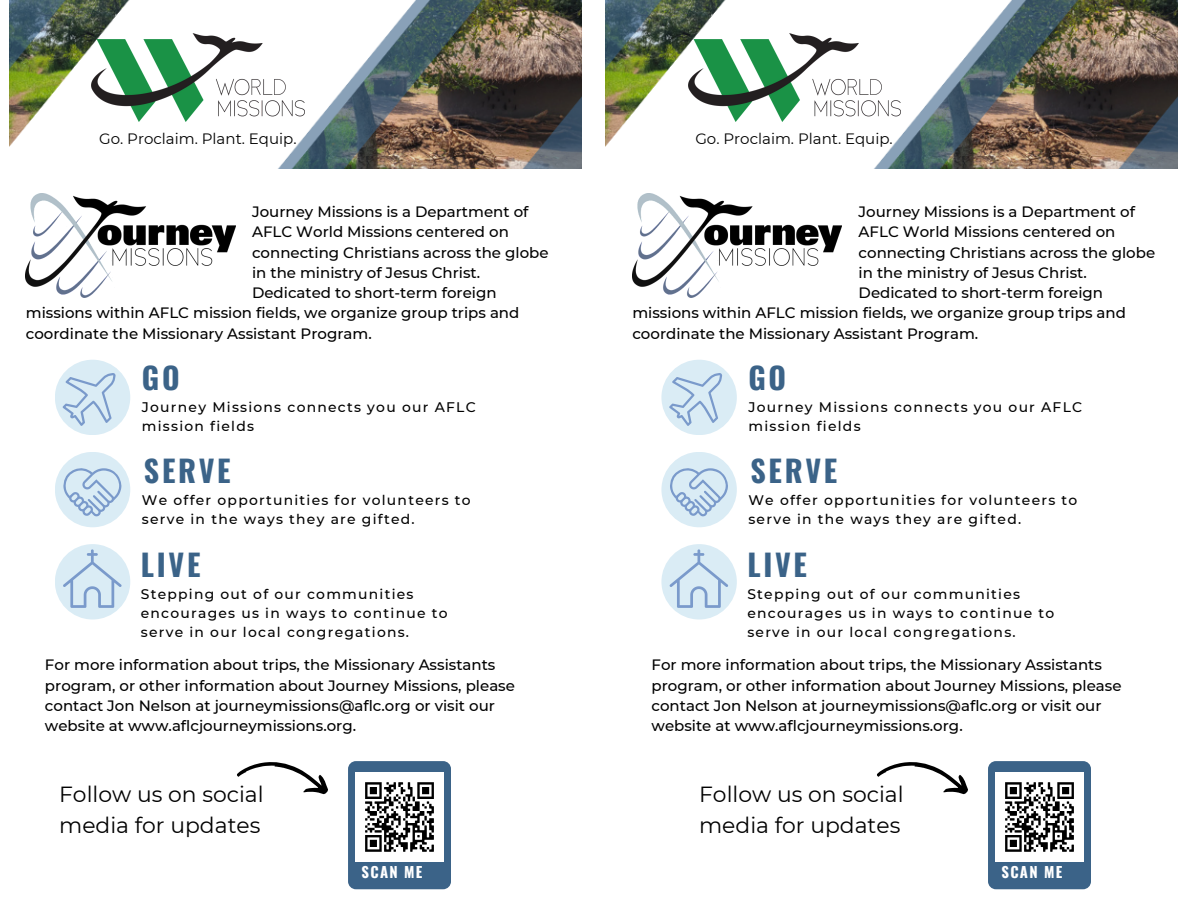
<style>
.page{position:relative;width:1188px;height:918px;background:#fff}
.page>*{position:absolute;margin:0;border:0;box-sizing:border-box;transform-origin:0 0}
.t1{font:700 30px "Oswald";letter-spacing:.09em;color:#3b6388}
.t2{font:21.9px/30.3px "Montserrat";color:#000}
.t3{font:500 15px/20.2px "Montserrat";color:#000}
.t4{font:15px "Montserrat";color:#000}
.t5{font:700 14.7px "Oswald";letter-spacing:.09em;color:#fff}
.t6{font:500 13.95px/19.2px "Montserrat";letter-spacing:.09em;color:#000}
</style>
<div class="page">
<img style="left:632px;top:194px;width:210px;height:103px">
<img style="left:9px;top:0;width:573px;height:169px">
<img style="left:92px;top:34px;width:212px;height:88px">
<img style="left:605px;top:0;width:573px;height:169px">
<img style="left:688px;top:34px;width:213px;height:88px">
<div style="left:661px;top:544px;width:76px;height:76px;background:#daecf5;border-radius:50%"></div>
<div style="left:661px;top:360px;width:76px;height:75px;background:#daecf5;border-radius:50%"></div>
<svg style="left:669px;top:373px;width:53px;height:53px"></svg>
<div style="left:661px;top:452px;width:76px;height:75px;background:#daecf5;border-radius:50%"></div>
<svg style="left:670px;top:468px;width:59px;height:48px"></svg>
<svg style="left:670px;top:549px;width:58px;height:59px"></svg>
<div style="left:348px;top:761px;width:103px;height:128px;background:#3b6388;border-radius:8px"></div>
<img style="left:355px;top:772px;width:89px;height:89px">
<svg style="left:237px;top:762px;width:91px;height:33px"></svg>
<div style="left:988px;top:761px;width:103px;height:128px;background:#3b6388;border-radius:8px"></div>
<img style="left:995px;top:772px;width:89px;height:89px">
<svg style="left:877px;top:762px;width:91px;height:33px"></svg>
<img style="left:26px;top:194px;width:209px;height:103px">
<div style="left:55px;top:544px;width:75px;height:76px;background:#daecf5;border-radius:50%"></div>
<div style="left:55px;top:360px;width:75px;height:75px;background:#daecf5;border-radius:50%"></div>
<svg style="left:63px;top:373px;width:53px;height:53px"></svg>
<div style="left:55px;top:452px;width:75px;height:75px;background:#daecf5;border-radius:50%"></div>
<svg style="left:63px;top:468px;width:59px;height:48px"></svg>
<svg style="left:63px;top:549px;width:59px;height:59px"></svg>
<p class="t4" style="left:99px;top:129px;width:199px">Go. Proclaim. Plant. Equip.</p>
<p class="t4" style="left:695px;top:129px;width:199px">Go. Proclaim. Plant. Equip.</p>
<p class="t3" style="left:252px;top:202px;width:278px">Journey Missions is a Department of</p>
<p class="t3" style="left:252px;top:222px;width:258px">AFLC World Missions centered on</p>
<p class="t3" style="left:252px;top:242px;width:298px">connecting Christians across the globe</p>
<p class="t3" style="left:252px;top:262px;width:230px">in the ministry of Jesus Christ.</p>
<p class="t3" style="left:252px;top:283px;width:246px">Dedicated to short-term foreign</p>
<p class="t3" style="left:26px;top:303px;width:495px">missions within AFLC mission fields, we organize group trips and</p>
<p class="t3" style="left:26px;top:323px;width:347px">coordinate the Missionary Assistant Program.</p>
<p class="t3" style="left:859px;top:202px;width:278px">Journey Missions is a Department of</p>
<p class="t3" style="left:859px;top:222px;width:258px">AFLC World Missions centered on</p>
<p class="t3" style="left:859px;top:242px;width:298px">connecting Christians across the globe</p>
<p class="t3" style="left:859px;top:262px;width:230px">in the ministry of Jesus Christ.</p>
<p class="t3" style="left:859px;top:283px;width:246px">Dedicated to short-term foreign</p>
<p class="t3" style="left:632px;top:303px;width:495px">missions within AFLC mission fields, we organize group trips and</p>
<p class="t3" style="left:632px;top:323px;width:347px">coordinate the Missionary Assistant Program.</p>
<h1 class="t1" style="left:142px;top:354px;width:39px">GO</h1>
<h1 class="t1" style="left:748px;top:354px;width:39px">GO</h1>
<p class="t6" style="left:142px;top:397px;width:335px">Journey Missions connects you our AFLC mission fields</p>
<p class="t6" style="left:748px;top:397px;width:335px">Journey Missions connects you our AFLC mission fields</p>
<h1 class="t1" style="left:144px;top:447px;width:88px">SERVE</h1>
<h1 class="t1" style="left:751px;top:447px;width:88px">SERVE</h1>
<p class="t6" style="left:142px;top:491px;width:330px">We offer opportunities for volunteers to serve in the ways they are gifted.</p>
<p class="t6" style="left:748px;top:491px;width:330px">We offer opportunities for volunteers to serve in the ways they are gifted.</p>
<h1 class="t1" style="left:141px;top:541px;width:61px">LIVE</h1>
<h1 class="t1" style="left:747px;top:541px;width:61px">LIVE</h1>
<p class="t6" style="left:141px;top:585px;width:308px">Stepping out of our communities encourages us in ways to continue to serve in our local congregations.</p>
<p class="t6" style="left:747px;top:585px;width:308px">Stepping out of our communities encourages us in ways to continue to serve in our local congregations.</p>
<p class="t3" style="left:45px;top:655px;width:472px">For more information about trips, the Missionary Assistants program, or other information about Journey Missions, please contact Jon Nelson at journeymissions@aflc.org or visit our website at www.aflcjourneymissions.org.</p>
<p class="t3" style="left:652px;top:655px;width:472px">For more information about trips, the Missionary Assistants program, or other information about Journey Missions, please contact Jon Nelson at journeymissions@aflc.org or visit our website at www.aflcjourneymissions.org.</p>
<h2 class="t2" style="left:59px;top:779px;width:206px">Follow us on social media for updates</h2>
<h2 class="t2" style="left:699px;top:779px;width:206px">Follow us on social media for updates</h2>
<p class="t5" style="left:361px;top:861px;width:63px">SCAN ME</p>
<p class="t5" style="left:1001px;top:861px;width:63px">SCAN ME</p>
</div>
